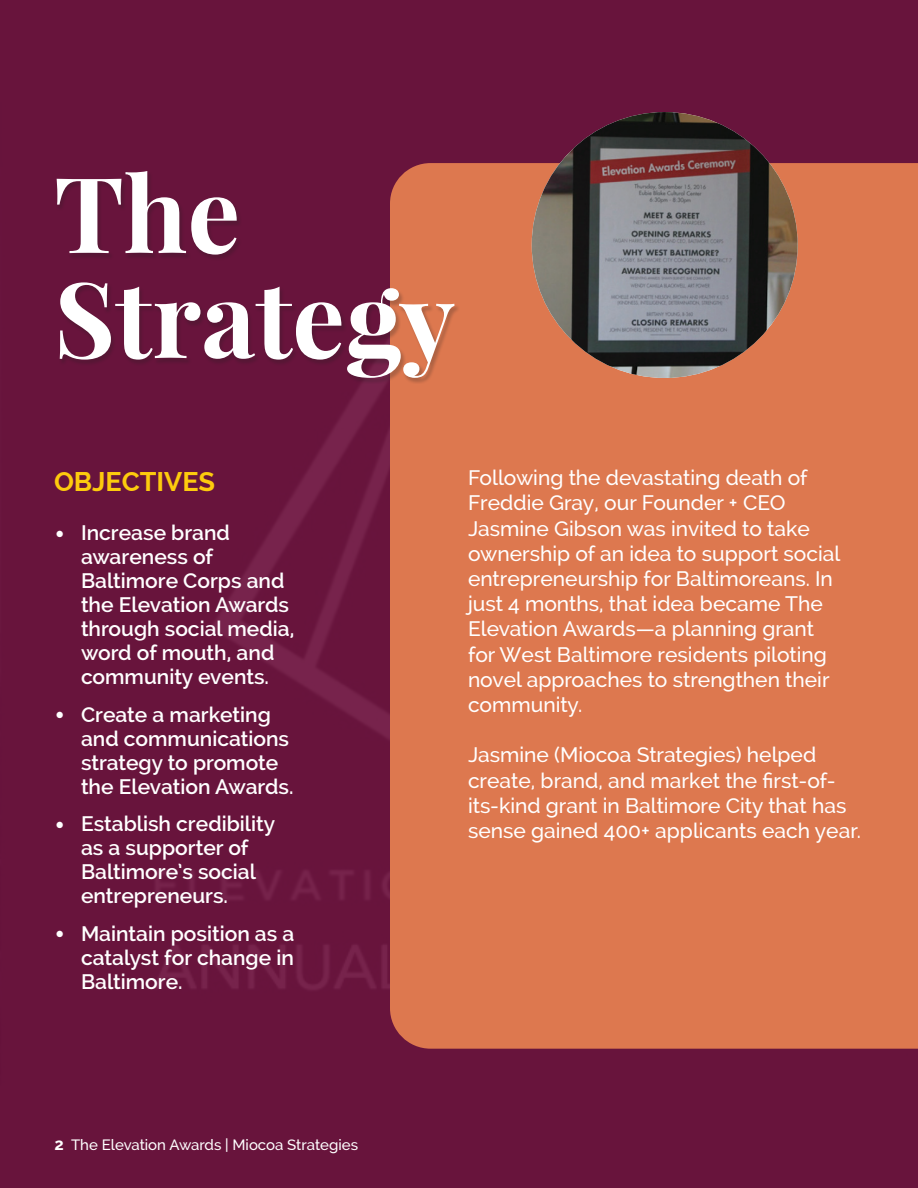
<style>
.page{position:relative;width:918px;height:1188px;background:#68143c}
.page>*{position:absolute;margin:0;border:0;box-sizing:border-box;transform-origin:0 0}
.t1{font:700 105px/105px "Playfair Display";color:#fff}
.t2{font:700 27px "Raleway";color:#fdcb0d}
.t3{font:500 21px/25.2px "Raleway";color:#fff}
.t4{font:600 21px/24px "Raleway";color:#fff}
.t5{font:500 15px "Raleway";color:#fff}
.s1{font-size:31.5px}
.s2{font-weight:700;font-size:16.5px}
</style>
<div class="page">
<div style="left:390px;top:163px;width:528px;height:886px;background:#dd784f"></div>
<div style="left:55px;top:171px;width:405px;height:213px;background:#231f20;opacity:.25"></div>
<img style="left:532px;top:112px;width:266px;height:266px;border-radius:133px">
<h1 class="t1" style="left:54px;top:161px;width:403px">The<br>Strategy</h1>
<p class="t2" style="left:54px;top:466px;width:163px">OBJECTIVES</p>
<p class="t4" style="left:81px;top:521px;width:215px;text-indent:-27px"><span class="s1">•</span> Increase brand awareness of<br>Baltimore Corps and the Elevation Awards through social media, word of mouth, and community events.</p>
<p class="t4" style="left:81px;top:702px;width:214px;text-indent:-27px"><span class="s1">•</span> Create a marketing and communications strategy to promote the Elevation Awards.</p>
<p class="t4" style="left:81px;top:812px;width:196px;text-indent:-27px"><span class="s1">•</span> Establish credibility as a supporter of<br>Baltimore’s social entrepreneurs.</p>
<p class="t4" style="left:81px;top:921px;width:215px;text-align:justify;text-indent:-27px"><span class="s1">•</span> Maintain position as a catalyst for change in Baltimore.</p>
<p class="t3" style="left:468px;top:465px;width:374px">Following the devastating death of Freddie Gray, our Founder + CEO Jasmine Gibson was invited to take ownership of an idea to support social entrepreneurship for Baltimoreans. In just 4 months, that idea became The Elevation Awards—a planning grant for West Baltimore residents piloting novel approaches to strengthen their community.</p>
<p class="t3" style="left:468px;top:742px;width:395px">Jasmine (Miocoa Strategies) helped create, brand, and market the first-of&shy;its-kind grant in Baltimore City that has sense gained 400+ applicants each year.</p>
<p class="t5" style="left:54px;top:1136px;width:305px"><span class="s2">2</span> The Elevation Awards | Miocoa Strategies</p>
</div>
